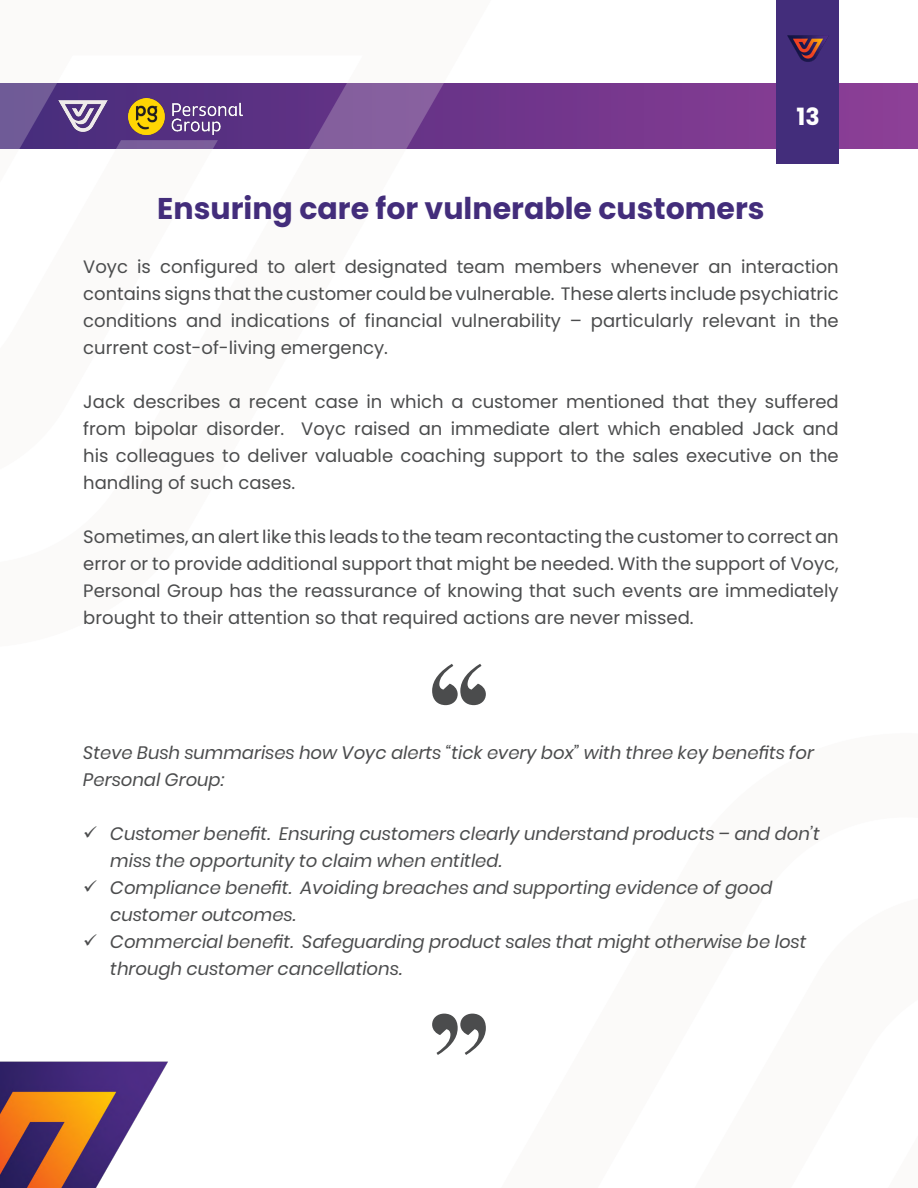
<style>
.page{position:relative;width:918px;height:1188px;background:#fff}
.page>*{position:absolute;margin:0;border:0;box-sizing:border-box;transform-origin:0 0}
.t1{font:150px "Abril Fatface";color:#4b4c4d}
.SUB{font:700 30px "Poppins";color:#432d7b}
.t2{font:700 23.7px "Poppins";color:#fff}
.TEXT{font:18px/27px "Poppins";color:#4b4c4d;text-align:justify}
.t3{font:italic 18px/27px "Poppins";color:#4b4c4d}
</style>
<div class="page">
<div style="left:0;top:84px;width:918px;height:65px;background:#8d4097"></div>
<img style="left:0;top:0;width:895px;height:164px">
<img style="left:773px;top:22px;width:71px;height:54px">
<img style="left:129px;top:99px;width:113px;height:35px">
<img style="left:0;top:1061px;width:168px;height:127px">
<h3 class="t2" style="left:797px;top:103px;width:25px">13</h3>
<p class="SUB" style="left:157px;top:192px;width:609px">Ensuring care for vulnerable customers</p>
<p class="TEXT" style="left:83px;top:254px;width:757px">Voyc is configured to alert designated team members whenever an interaction contains signs that the customer could be vulnerable. These alerts include psychiatric conditions and indications of financial vulnerability – particularly relevant in the current cost-of-living emergency.</p>
<p class="TEXT" style="left:83px;top:389px;width:757px">Jack describes a recent case in which a customer mentioned that they suffered from bipolar disorder. Voyc raised an immediate alert which enabled Jack and his colleagues to deliver valuable coaching support to the sales executive on the handling of such cases.</p>
<p class="TEXT" style="left:83px;top:524px;width:757px">Sometimes, an alert like this leads to the team recontacting the customer to correct an error or to provide additional support that might be needed. With the support of Voyc, Personal Group has the reassurance of knowing that such events are immediately brought to their attention so that required actions are never missed.</p>
<p class="t1" style="left:425px;top:618px;width:69px">“</p>
<p class="t3" style="left:83px;top:740px;width:732px">Steve Bush summarises how Voyc alerts “tick every box” with three key benefits for<br>Personal Group:</p>
<p class="t3" style="left:110px;top:821px;width:711px">Customer benefit. Ensuring customers clearly understand products – and don’t miss the opportunity to claim when entitled.</p>
<p class="t3" style="left:110px;top:875px;width:664px">Compliance benefit. Avoiding breaches and supporting evidence of good customer outcomes.</p>
<p class="t3" style="left:110px;top:929px;width:698px">Commercial benefit. Safeguarding product sales that might otherwise be lost through customer cancellations.</p>
<p class="t1" style="left:493px;top:1100px;width:69px;rotate:-180deg">“</p>
</div>
